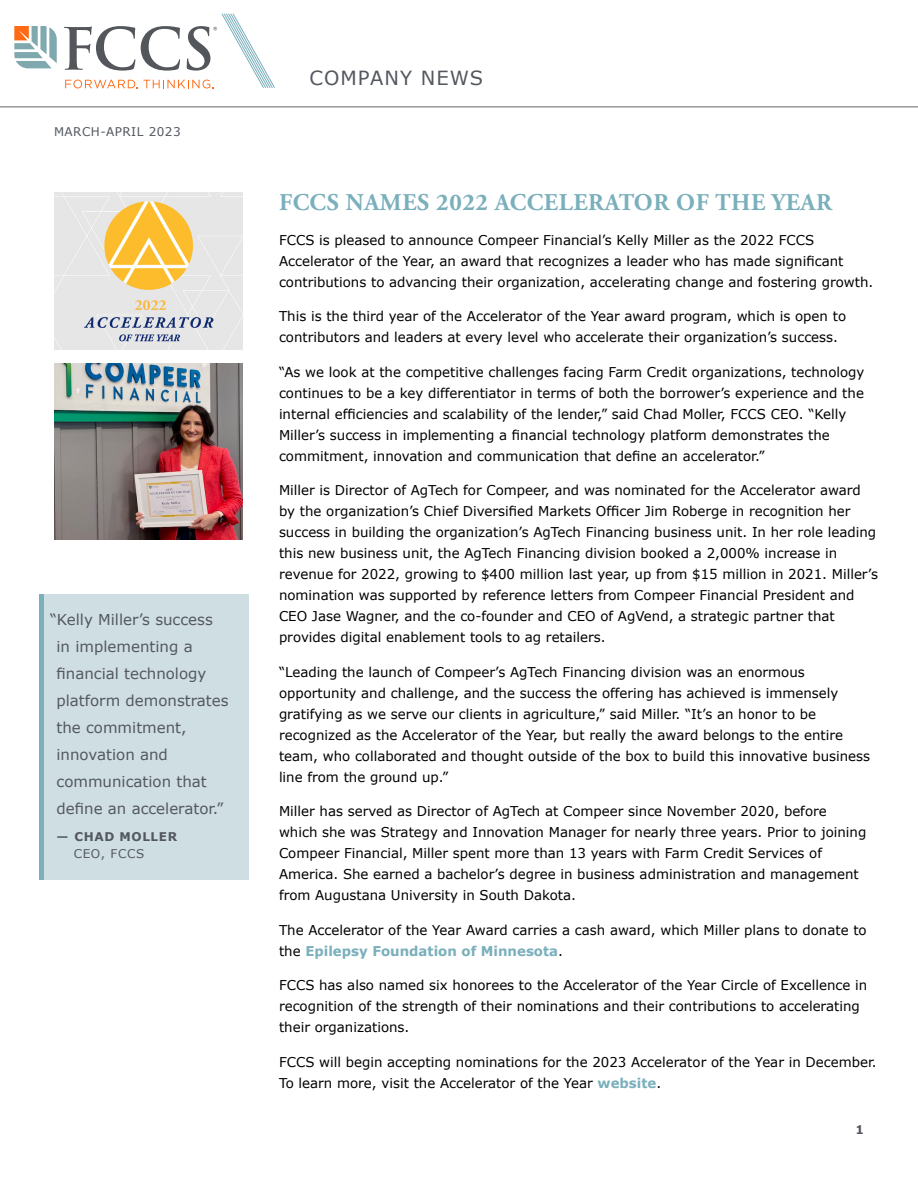
<style>
.page{position:relative;width:918px;height:1188px;background:#fff}
.page>*{position:absolute;margin:0;border:0;box-sizing:border-box;transform-origin:0 0}
.t1{font:700 24px "Adobe Garamond Pro";letter-spacing:.025em;color:#7aafbc}
.t2{font:19.5px "Verdana";letter-spacing:.05em;color:#53585f}
.Quote_body{font:15px/27px "Verdana";color:#53585f}
.Body_copy{font:13.5px/21px "Verdana";color:#000}
.Quote_attribution{font:12px "Verdana";letter-spacing:.04em;color:#53585f}
.Quote_attribution-2{font:700 12px "Verdana";letter-spacing:.05em;color:#53585f}
.s1{font-weight:700;color:#7aafbc}
</style>
<div class="page">
<hr style="left:0;top:106px;width:918px;height:2px;background:#98989e">
<svg style="left:14px;top:26px;width:43px;height:42px"></svg>
<svg style="left:64px;top:13px;width:211px;height:76px"></svg>
<img style="left:54px;top:193px;width:189px;height:157px">
<div style="left:39px;top:594px;width:210px;height:285px;background:#cfdee3"></div>
<hr style="left:39px;top:594px;width:4px;height:285px;background:#7aafbc">
<img style="left:54px;top:363px;width:189px;height:177px">
<p class="Quote_attribution" style="left:54px;top:124px;width:128px">MARCH-APRIL 2023</p>
<p class="Quote_body" style="left:57px;top:607px;width:174px;text-indent:-6px">“Kelly Miller’s success in implementing a financial technology platform demonstrates the commitment, innovation and communication that define an accelerator.”</p>
<p class="Quote_attribution-2" style="left:57px;top:829px;width:122px">— CHAD MOLLER</p>
<p class="Quote_attribution" style="left:74px;top:846px;width:72px">CEO, FCCS</p>
<h2 class="t2" style="left:310px;top:65px;width:175px">COMPANY NEWS</h2>
<p class="t1" style="left:279px;top:189px;width:555px">FCCS NAMES 2022 ACCELERATOR OF THE YEAR</p>
<p class="Body_copy" style="left:279px;top:229px;width:596px">FCCS is pleased to announce Compeer Financial’s Kelly Miller as the 2022 FCCS<br>Accelerator of the Year, an award that recognizes a leader who has made significant contributions to advancing their organization, accelerating change and fostering growth.</p>
<p class="Body_copy" style="left:279px;top:306px;width:569px">This is the third year of the Accelerator of the Year award program, which is open to contributors and leaders at every level who accelerate their organization’s success.</p>
<p class="Body_copy" style="left:279px;top:361px;width:587px">“As we look at the competitive challenges facing Farm Credit organizations, technology continues to be a key differentiator in terms of both the borrower’s experience and the internal efficiencies and scalability of the lender,” said Chad Moller, FCCS CEO. “Kelly Miller’s success in implementing a financial technology platform demonstrates the commitment, innovation and communication that define an accelerator.”</p>
<p class="Body_copy" style="left:279px;top:480px;width:600px">Miller is Director of AgTech for Compeer, and was nominated for the Accelerator award by the organization’s Chief Diversified Markets Officer Jim Roberge in recognition her success in building the organization’s AgTech Financing business unit. In her role leading this new business unit, the AgTech Financing division booked a 2,000% increase in revenue for 2022, growing to $400 million last year, up from $15 million in 2021. Miller’s nomination was supported by reference letters from Compeer Financial President and CEO Jase Wagner, and the co-founder and CEO of AgVend, a strategic partner that provides digital enablement tools to ag retailers.</p>
<p class="Body_copy" style="left:279px;top:661px;width:593px">“Leading the launch of Compeer’s AgTech Financing division was an enormous opportunity and challenge, and the success the offering has achieved is immensely gratifying as we serve our clients in agriculture,” said Miller. “It’s an honor to be recognized as the Accelerator of the Year, but really the award belongs to the entire team, who collaborated and thought outside of the box to build this innovative business line from the ground up.”</p>
<p class="Body_copy" style="left:279px;top:801px;width:589px">Miller has served as Director of AgTech at Compeer since November 2020, before which she was Strategy and Innovation Manager for nearly three years. Prior to joining Compeer Financial, Miller spent more than 13 years with Farm Credit Services of America. She earned a bachelor’s degree in business administration and management from Augustana University in South Dakota.</p>
<p class="Body_copy" style="left:279px;top:919px;width:589px">The Accelerator of the Year Award carries a cash award, which Miller plans to donate to the <span class="s1">Epilepsy Foundation of Minnesota</span>.</p>
<p class="Body_copy" style="left:279px;top:975px;width:590px">FCCS has also named six honorees to the Accelerator of the Year Circle of Excellence in recognition of the strength of their nominations and their contributions to accelerating their organizations.</p>
<p class="Body_copy" style="left:279px;top:1051px;width:599px">FCCS will begin accepting nominations for the 2023 Accelerator of the Year in December.<br>To learn more, visit the Accelerator of the Year <span class="s1">website</span>.</p>
<p class="Quote_attribution-2" style="left:855px;top:1122px;width:10px">1</p>
</div>
